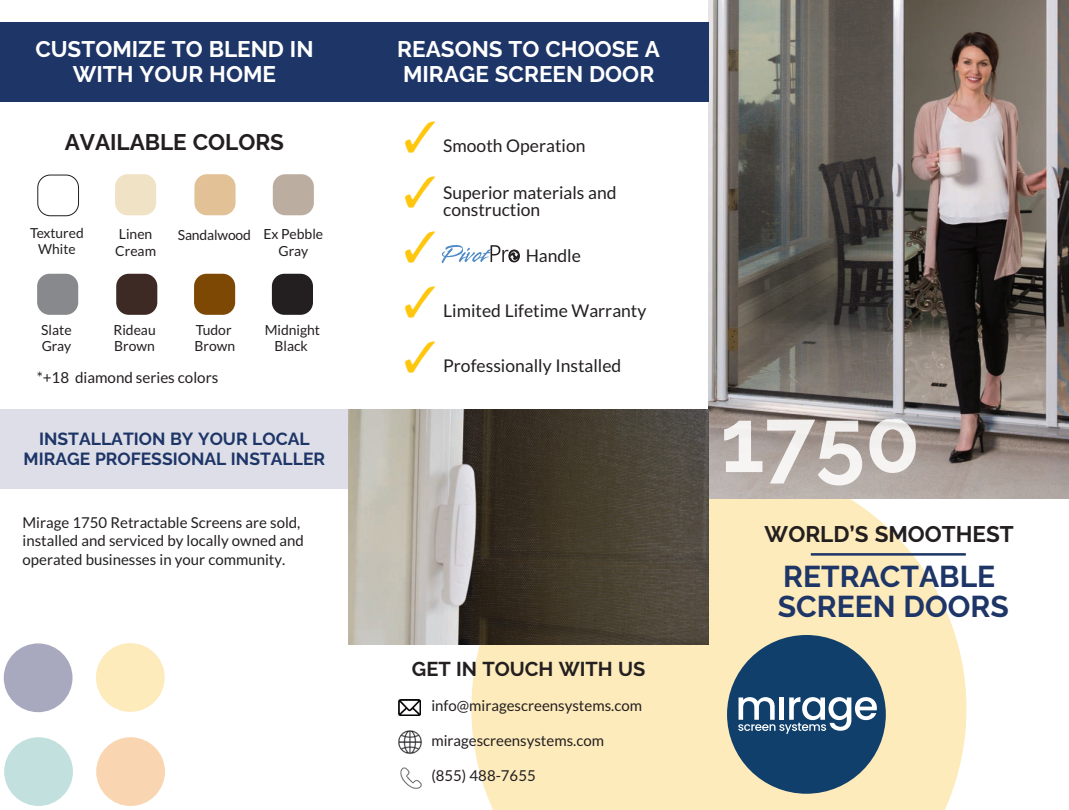
<style>
.page{position:relative;width:1069px;height:810px;background:#fff}
.page>*{position:absolute;margin:0;border:0;box-sizing:border-box;transform-origin:0 0}
.t1{font:43.38px/55px "Zapf Dingbats";color:#fec60d;text-align:justify}
.t2{font:700 30px/30px "Raleway";color:#1e3567}
.t3{font:700 22.5px/25px "Raleway";color:#fff}
.t4{font:700 22.5px "Raleway";color:#231f20}
.t5{font:700 20px "Raleway";color:#231f20}
.t6{font:17.5px/17.5px "Lato";color:#231f20}
.t7{font:700 17.5px/20px "Raleway";color:#1e3567;text-align:center}
.t8{font:15.12px "Lato";color:#231f20}
.t9{font:15px/18.1px "Lato";color:#231f20}
.t10{font:13.88px/16.6px "Lato";color:#231f20}
.t11{font:13.75px/16.5px "Lato";color:#231f20;text-align:center}
</style>
<div class="page">
<svg style="left:471px;top:499px;width:495px;height:311px;background:#fdecc0"></svg>
<img style="left:709px;top:0;width:360px;height:499px">
<div style="left:0;top:409px;width:349px;height:80px;background:#dddee7"></div>
<div style="left:38px;top:175px;width:41px;height:41px;border:1px solid #231f20;border-radius:12px"></div>
<div style="left:115px;top:174px;width:41px;height:41px;background:#efe2c5;border-radius:12px"></div>
<div style="left:273px;top:174px;width:41px;height:41px;background:#bbaea1;border-radius:12px"></div>
<div style="left:194px;top:174px;width:42px;height:41px;background:#e2c197;border-radius:12px"></div>
<div style="left:37px;top:274px;width:41px;height:41px;background:#87898c;border-radius:12px"></div>
<div style="left:194px;top:274px;width:41px;height:41px;background:#7d4704;border-radius:12px"></div>
<div style="left:116px;top:274px;width:41px;height:41px;background:#3e2a24;border-radius:12px"></div>
<div style="left:272px;top:274px;width:41px;height:41px;background:#231f20;border-radius:12px"></div>
<hr style="left:811px;top:553px;width:155px;height:3px;background:#1e3567">
<img style="left:398px;top:699px;width:23px;height:17px">
<img style="left:398px;top:730px;width:24px;height:25px">
<img style="left:400px;top:767px;width:22px;height:22px">
<div style="left:0;top:22px;width:709px;height:80px;background:#1e3567"></div>
<img style="left:349px;top:409px;width:360px;height:236px">
<img style="left:724px;top:419px;width:192px;height:67px">
<div style="left:727px;top:636px;width:159px;height:158px;background:#103f6b;border-radius:50%"></div>
<svg style="left:738px;top:697px;width:139px;height:37px"></svg>
<div style="left:96px;top:643px;width:69px;height:69px;background:#feebbb;border-radius:50%"></div>
<div style="left:4px;top:737px;width:69px;height:69px;background:#c2e0dd;border-radius:50%"></div>
<div style="left:96px;top:737px;width:69px;height:69px;background:#f9d5b2;border-radius:50%"></div>
<div style="left:4px;top:643px;width:68px;height:69px;background:#a8a8bf;border-radius:50%"></div>
<svg style="left:442px;top:245px;width:78px;height:18px"></svg>
<h3 class="t3" style="left:35px;top:34px;width:280px;text-align:center">CUSTOMIZE TO BLEND IN<br>WITH YOUR HOME</h3>
<h3 class="t4" style="left:65px;top:124px;width:221px">AVAILABLE COLORS</h3>
<p class="t11" style="left:30px;top:224px;width:55px">Textured<br>White</p>
<p class="t10" style="left:115px;top:226px;width:42px">Linen<br>Cream</p>
<p class="t10" style="left:279px;top:227px;width:46px;line-height:15.8px;text-indent:-101px">Sandalwood Ex Pebble<br>Gray</p>
<p class="t10" style="left:41px;top:321px;width:32px">Slate<br>Gray</p>
<p class="t10" style="left:195px;top:321px;width:42px">Tudor<br>Brown</p>
<p class="t10" style="left:113px;top:321px;width:44px">Rideau<br>Brown</p>
<p class="t10" style="left:265px;top:321px;width:57px;text-align:center">Midnight<br>Black</p>
<p class="t8" style="left:37px;top:369px;width:183px">*+18 diamond series colors</p>
<p class="t7" style="left:24px;top:427px;width:303px">INSTALLATION BY YOUR LOCAL<br>MIRAGE PROFESSIONAL INSTALLER</p>
<p class="t9" style="left:22px;top:514px;width:283px">Mirage 1750 Retractable Screens are sold, installed and serviced by locally owned and operated businesses in your community.</p>
<h3 class="t3" style="left:397px;top:34px;width:264px">REASONS TO CHOOSE A<br>MIRAGE SCREEN DOOR</h3>
<h1 class="t1" style="left:404px;top:110px;width:34px">✓ ✓ ✓ ✓ ✓</h1>
<p class="t6" style="left:443px;top:138px;width:144px">Smooth Operation</p>
<p class="t6" style="left:443px;top:184px;width:175px">Superior materials and construction</p>
<p class="t6" style="left:526px;top:248px;width:57px">Handle</p>
<p class="t6" style="left:443px;top:303px;width:205px">Limited Lifetime Warranty</p>
<p class="t6" style="left:443px;top:358px;width:180px">Professionally Installed</p>
<h3 class="t5" style="left:412px;top:653px;width:235px">GET IN TOUCH WITH US</h3>
<p class="t9" style="left:431px;top:697px;width:212px">info@miragescreensystems.com</p>
<p class="t9" style="left:431px;top:732px;width:174px">miragescreensystems.com</p>
<p class="t9" style="left:431px;top:767px;width:106px">(855) 488-7655</p>
<h3 class="t4" style="left:764px;top:517px;width:251px">WORLD’S SMOOTHEST</h3>
<h2 class="t2" style="left:778px;top:558px;width:232px">RETRACTABLE<br>SCREEN DOORS</h2>
</div>
